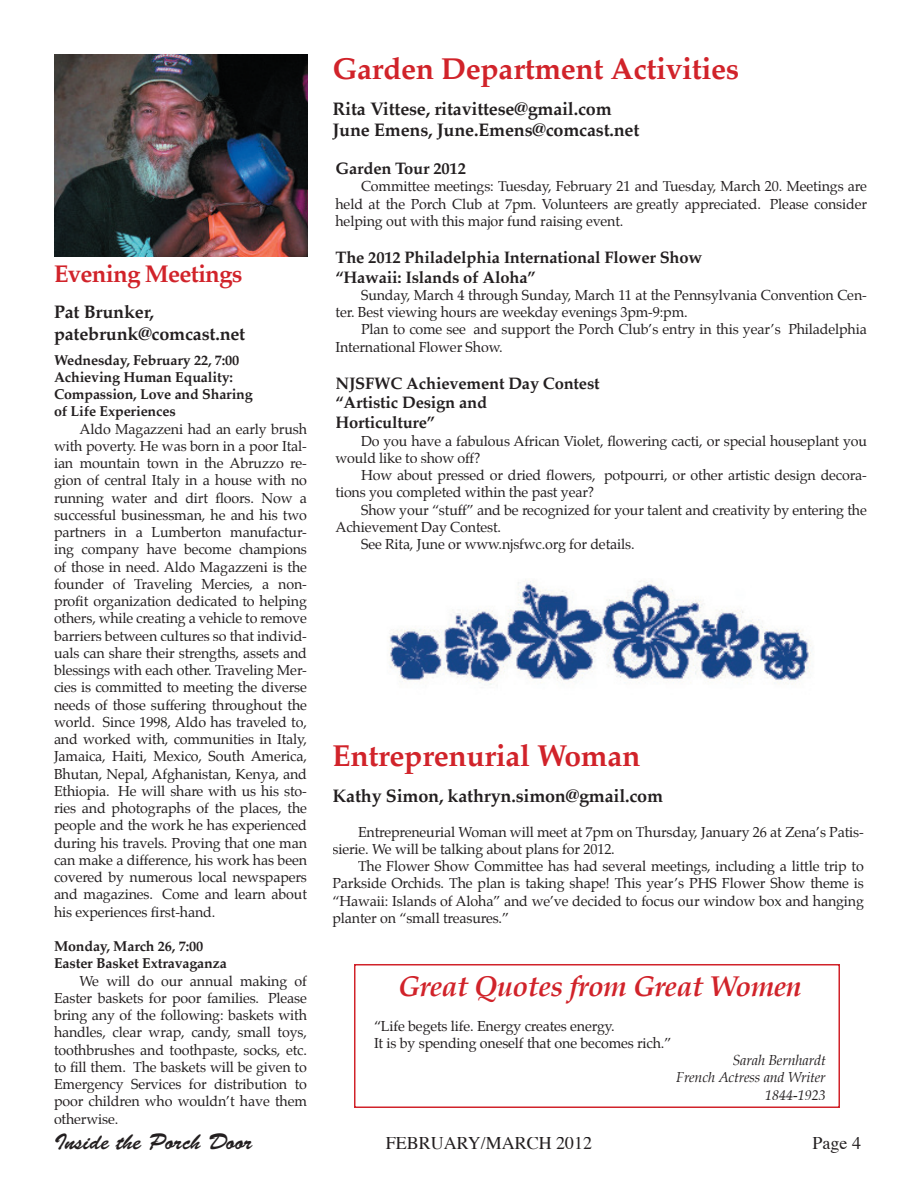
<style>
.page{position:relative;width:918px;height:1188px;background:#fff}
.page>*{position:absolute;margin:0;border:0;box-sizing:border-box;transform-origin:0 0}
.t1{font:700 30px "Palatino";letter-spacing:-.01em;color:#d1232a}
.t2{font:italic 700 28.5px "Palatino";letter-spacing:-.02em;color:#d1232a}
.t3{font:700 24px "Palatino";letter-spacing:-.03em;color:#d1232a}
.t4{font:22.5px "Brush Script Std";color:#231f20}
.t5{font:700 18px/21.6px "Palatino";letter-spacing:-.01em;color:#231f20}
.t6{font:18px "Times";color:#231f20}
.t7{font:700 16.5px/19.8px "Palatino";letter-spacing:-.01em;color:#231f20}
.t8{font:14.25px/17.2px "Palatino";letter-spacing:-.01em;color:#231f20}
.t9{font:700 14.25px/17.2px "Palatino";letter-spacing:-.01em;color:#231f20}
.t10{font:italic 14.25px/17.2px "Palatino";letter-spacing:-.01em;color:#231f20;text-align:right}
</style>
<div class="page">
<img style="left:54px;top:54px;width:253px;height:203px">
<svg style="left:354px;top:964px;width:486px;height:144px"></svg>
<img style="left:389px;top:580px;width:422px;height:105px">
<h3 class="t3" style="left:54px;top:259px;width:190px">Evening Meetings</h3>
<p class="t5" style="left:54px;top:303px;width:193px">Pat Brunker, patebrunk@comcast.net</p>
<p class="t9" style="left:54px;top:352px;width:200px">Wednesday, February 22, 7:00<br>Achieving Human Equality:<br>Compassion, Love and Sharing of Life Experiences</p>
<p class="t8" style="left:54px;top:421px;width:255px;text-align:justify;text-indent:26px">Aldo Magazzeni had an early brush with poverty. He was born in a poor Ital&shy;ian mountain town in the Abruzzo re&shy;gion of central Italy in a house with no running water and dirt floors. Now a successful businessman, he and his two partners in a Lumberton manufactur&shy;ing company have become champions of those in need. Aldo Magazzeni is the founder of Traveling Mercies, a non&shy;profit organization dedicated to helping others, while creating a vehicle to remove barriers between cultures so that individ&shy;uals can share their strengths, assets and blessings with each other. Traveling Mer&shy;cies is committed to meeting the diverse needs of those suffering throughout the world. Since 1998, Aldo has traveled to, and worked with, communities in Italy, Jamaica, Haiti, Mexico, South America, Bhutan, Nepal, Afghanistan, Kenya, and Ethiopia. He will share with us his sto&shy;ries and photographs of the places, the people and the work he has experienced during his travels. Proving that one man can make a difference, his work has been covered by numerous local newspapers and magazines. Come and learn about his experiences first-hand.</p>
<p class="t9" style="left:54px;top:939px;width:174px">Monday, March 26, 7:00<br>Easter Basket Extravaganza</p>
<p class="t8" style="left:54px;top:973px;width:255px;text-align:justify;text-indent:26px">We will do our annual making of Easter baskets for poor families. Please bring any of the following: baskets with handles, clear wrap, candy, small toys, toothbrushes and toothpaste, socks, etc. to fill them. The baskets will be given to Emergency Services for distribution to poor children who wouldn’t have them otherwise.</p>
<h1 class="t1" style="left:332px;top:50px;width:408px">Garden Department Activities</h1>
<p class="t5" style="left:332px;top:99px;width:308px">Rita Vittese, ritavittese@gmail.com<br>June Emens, June.Emens@comcast.net</p>
<p class="t7" style="left:336px;top:160px;width:132px">Garden Tour 2012</p>
<p class="t8" style="left:336px;top:179px;width:533px;text-align:justify;text-indent:26px">Committee meetings: Tuesday, February 21 and Tuesday, March 20. Meetings are held at the Porch Club at 7pm. Volunteers are greatly appreciated. Please consider helping out with this major fund raising event.</p>
<p class="t7" style="left:336px;top:249px;width:368px">The 2012 Philadelphia International Flower Show “Hawaii: Islands of Aloha”</p>
<p class="t8" style="left:336px;top:288px;width:533px;text-indent:26px">Sunday, March 4 through Sunday, March 11 at the Pennsylvania Convention Cen&shy;ter. Best viewing hours are weekday evenings 3pm-9:pm.</p>
<p class="t8" style="left:336px;top:322px;width:533px;text-indent:26px">Plan to come see and support the Porch Club’s entry in this year’s Philadelphia<br>International Flower Show.</p>
<p class="t7" style="left:336px;top:375px;width:266px">NJSFWC Achievement Day Contest “Artistic Design and<br>Horticulture”</p>
<p class="t8" style="left:336px;top:433px;width:533px;text-indent:26px">Do you have a fabulous African Violet, flowering cacti, or special houseplant you would like to show off?</p>
<p class="t8" style="left:336px;top:468px;width:533px;text-indent:26px">How about pressed or dried flowers, potpourri, or other artistic design decora&shy;tions you completed within the past year?</p>
<p class="t8" style="left:361px;top:502px;width:507px">Show your “stuff” and be recognized for your talent and creativity by entering the</p>
<p class="t8" style="left:336px;top:519px;width:167px">Achievement Day Contest.</p>
<p class="t8" style="left:361px;top:537px;width:275px">See Rita, June or www.njsfwc.org for details.</p>
<h1 class="t1" style="left:332px;top:737px;width:309px">Entreprenurial Woman</h1>
<p class="t5" style="left:332px;top:787px;width:332px">Kathy Simon, kathryn.simon@gmail.com</p>
<p class="t8" style="left:332px;top:824px;width:533px;text-indent:26px">Entrepreneurial Woman will meet at 7pm on Thursday, January 26 at Zena’s Patis&shy;sierie. We will be talking about plans for 2012.</p>
<p class="t8" style="left:332px;top:859px;width:533px;text-align:justify;text-indent:26px">The Flower Show Committee has had several meetings, including a little trip to Parkside Orchids. The plan is taking shape! This year’s PHS Flower Show theme is “Hawaii: Islands of Aloha” and we’ve decided to focus our window box and hanging planter on “small treasures.”</p>
<h2 class="t2" style="left:398px;top:969px;width:405px">Great Quotes from Great Women</h2>
<p class="t8" style="left:374px;top:1018px;width:299px">“Life begets life. Energy creates energy.<br>It is by spending oneself that one becomes rich.”</p>
<p class="t10" style="left:676px;top:1053px;width:151px">Sarah Bernhardt<br>French Actress and Writer<br>1844-1923</p>
<h3 class="t4" style="left:54px;top:1130px;width:200px">Inside the Porch Door</h3>
<p class="t6" style="left:386px;top:1132px;width:208px">FEBRUARY/MARCH 2012</p>
<p class="t6" style="left:813px;top:1132px;width:50px">Page 4</p>
</div>
